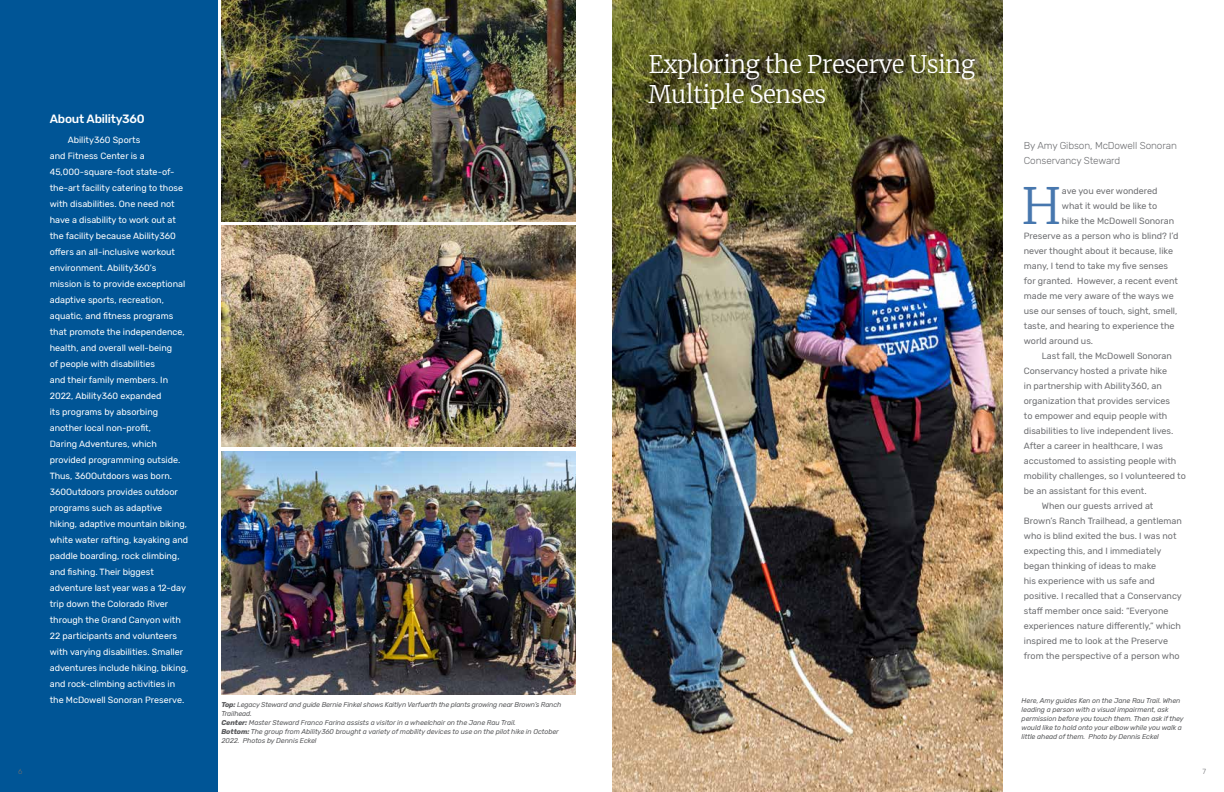
<style>
.page{position:relative;width:1224px;height:792px;background:#fff}
.page>*{position:absolute;margin:0;border:0;box-sizing:border-box;transform-origin:0 0}
.t1{font:300 49.4px "Merriweather";color:#4777ae}
.t2{font:300 24px/30px "Merriweather";letter-spacing:-.02em;color:#fff}
.t3{font:500 12px "Rubik";letter-spacing:-.015em;color:#fff}
.t4{font:300 10px/15px "Rubik";letter-spacing:-.01em;color:#6d6e71}
.t5{font:9px/16px "Rubik";color:#fff}
.t6{font:9px "Rubik";color:#6d6e71}
.t7{font:300 7.4px "Rubik";color:#6d6e71}
.t8{font:italic 7px/9px "Rubik";letter-spacing:-.01em;color:#58595b}
.s1{font-weight:700}
</style>
<div class="page">
<div style="left:0;top:0;width:217px;height:792px;background:#005596"></div>
<img style="left:221px;top:451px;width:355px;height:244px">
<img style="left:221px;top:226px;width:355px;height:220px">
<img style="left:221px;top:0;width:355px;height:221px">
<img style="left:612px;top:0;width:391px;height:792px">
<h3 class="t3" style="left:50px;top:112px;width:97px">About Ability360</h3>
<p class="t5" style="left:50px;top:132px;width:140px;text-indent:18px">Ability360 Sports<br>and Fitness Center is a<br>45,000-square-foot state-of&shy;the-art facility catering to those with disabilities. One need not have a disability to work out at the facility because Ability360 offers an all-inclusive workout environment. Ability360’s mission is to provide exceptional adaptive sports, recreation, aquatic, and fitness programs that promote the independence, health, and overall well-being<br>of people with disabilities<br>and their family members. In<br>2022, Ability360 expanded<br>its programs by absorbing another local non-profit,<br>Daring Adventures, which provided programming outside.<br>Thus, 360Outdoors was born.<br>360Outdoors provides outdoor programs such as adaptive hiking, adaptive mountain biking, white water rafting, kayaking and paddle boarding, rock climbing, and fishing. Their biggest adventure last year was a 12-day trip down the Colorado River through the Grand Canyon with<br>22 participants and volunteers with varying disabilities. Smaller adventures include hiking, biking, and rock-climbing activities in the McDowell Sonoran Preserve.</p>
<p class="t8" style="left:221px;top:700px;width:341px"><span class="s1">Top:</span> Legacy Steward and guide Bernie Finkel shows Kaitlyn Verfuerth the plants growing near Brown’s Ranch Trailhead.<br><span class="s1">Center:</span> Master Steward Franco Farina assists a visitor in a wheelchair on the Jane Rau Trail.<br><span class="s1">Bottom:</span> The group from Ability360 brought a variety of mobility devices to use on the pilot hike in October 2022. Photos by Dennis Eckel</p>
<h2 class="t2" style="left:648px;top:49px;width:328px">Exploring the Preserve Using<br>Multiple Senses</h2>
<p class="t4" style="left:1024px;top:138px;width:155px">By Amy Gibson, McDowell Sonoran<br>Conservancy Steward</p>
<h1 class="t1" style="left:1021px;top:172px;width:42px">H</h1>
<p class="t6" style="left:1062px;top:186px;width:97px">ave you ever wondered</p>
<p class="t6" style="left:1062px;top:201px;width:97px">what it would be like to</p>
<p class="t6" style="left:1062px;top:216px;width:114px">hike the McDowell Sonoran</p>
<p class="t6" style="left:1024px;top:231px;width:156px">Preserve as a person who is blind? I’d</p>
<p class="t6" style="left:1024px;top:246px;width:151px">never thought about it because, like</p>
<p class="t6" style="left:1024px;top:261px;width:146px">many, I tend to take my five senses</p>
<p class="t6" style="left:1024px;top:276px;width:156px">for granted. However, a recent event</p>
<p class="t6" style="left:1024px;top:291px;width:151px">made me very aware of the ways we</p>
<p class="t6" style="left:1024px;top:306px;width:155px">use our senses of touch, sight, smell,</p>
<p class="t6" style="left:1024px;top:321px;width:152px">taste, and hearing to experience the</p>
<p class="t6" style="left:1024px;top:336px;width:71px">world around us.</p>
<p class="t6" style="left:1042px;top:351px;width:132px">Last fall, the McDowell Sonoran</p>
<p class="t6" style="left:1024px;top:366px;width:145px">Conservancy hosted a private hike</p>
<p class="t6" style="left:1024px;top:381px;width:140px">in partnership with Ability360, an</p>
<p class="t6" style="left:1024px;top:396px;width:148px">organization that provides services</p>
<p class="t6" style="left:1024px;top:411px;width:145px">to empower and equip people with</p>
<p class="t6" style="left:1024px;top:426px;width:151px">disabilities to live independent lives.</p>
<p class="t6" style="left:1024px;top:441px;width:141px">After a career in healthcare, I was</p>
<p class="t6" style="left:1024px;top:456px;width:154px">accustomed to assisting people with</p>
<p class="t6" style="left:1024px;top:471px;width:164px">mobility challenges, so I volunteered to</p>
<p class="t6" style="left:1024px;top:486px;width:124px">be an assistant for this event.</p>
<p class="t6" style="left:1042px;top:501px;width:113px">When our guests arrived at</p>
<p class="t6" style="left:1024px;top:516px;width:160px">Brown’s Ranch Trailhead, a gentleman</p>
<p class="t6" style="left:1024px;top:531px;width:154px">who is blind exited the bus. I was not</p>
<p class="t6" style="left:1024px;top:546px;width:139px">expecting this, and I immediately</p>
<p class="t6" style="left:1024px;top:561px;width:134px">began thinking of ideas to make</p>
<p class="t6" style="left:1024px;top:576px;width:133px">his experience with us safe and</p>
<p class="t6" style="left:1024px;top:591px;width:160px">positive. I recalled that a Conservancy</p>
<p class="t6" style="left:1024px;top:606px;width:146px">staff member once said: “Everyone</p>
<p class="t6" style="left:1024px;top:621px;width:159px">experiences nature differently,” which</p>
<p class="t6" style="left:1024px;top:636px;width:146px">inspired me to look at the Preserve</p>
<p class="t6" style="left:1024px;top:651px;width:157px">from the perspective of a person who</p>
<p class="t8" style="left:1022px;top:696px;width:164px">Here, Amy guides Ken on the Jane Rau Trail. When leading a person with a visual impairment, ask permission before you touch them. Then ask if they would like to hold onto your elbow while you walk a little ahead of them. Photo by Dennis Eckel</p>
<p class="t7" style="left:18px;top:767px;width:6px">6</p>
<p class="t7" style="left:1202px;top:767px;width:5px">7</p>
</div>
